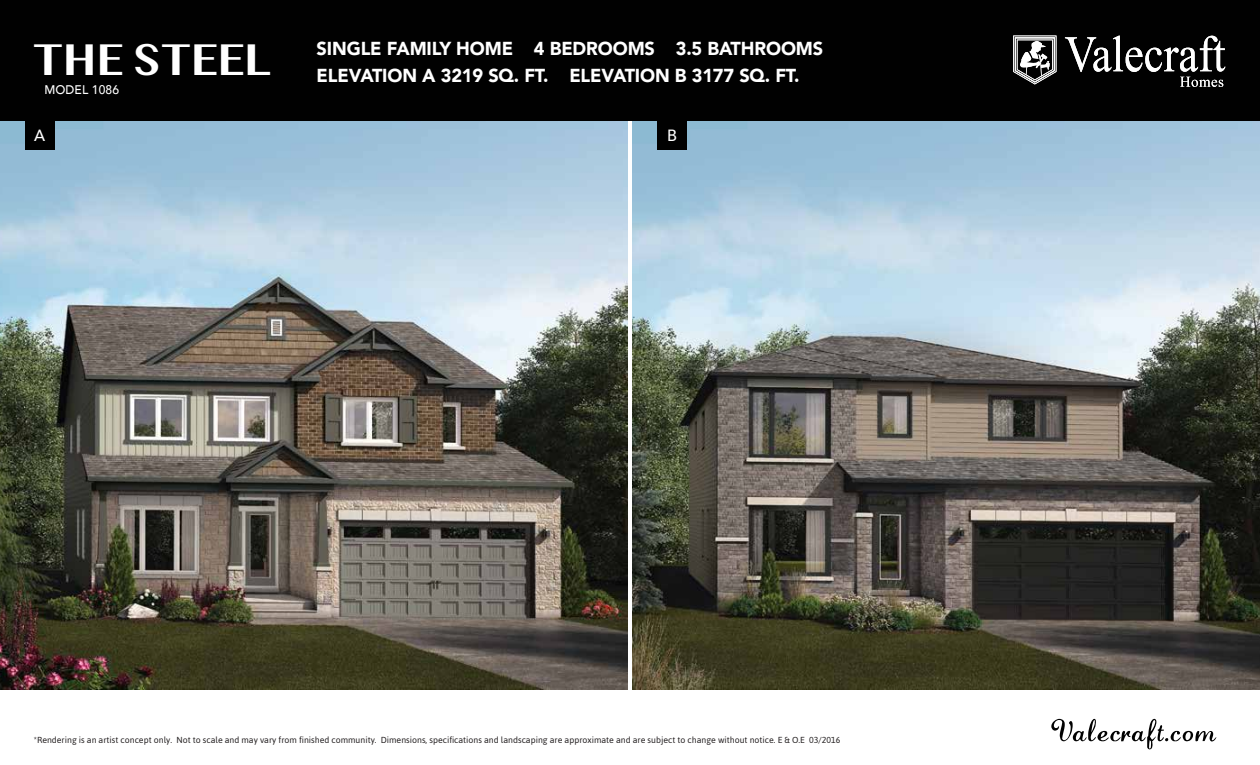
<style>
.page{position:relative;width:1260px;height:765px;background:#fff}
.page>*{position:absolute;margin:0;border:0;box-sizing:border-box;transform-origin:0 0}
.t1{font:700 46.25px "Myanmar MN";color:#fff;scale:.96 1}
.t2{font:900 18.75px/26.2px "Avenir";letter-spacing:-.005em;color:#fff;scale:.96 1}
.t3{font:500 16.25px "Avenir";color:#fff;scale:.96 1}
.t4{font:500 12.5px "Avenir";letter-spacing:.01em;color:#fff;scale:.96 1}
.t5{font:8.75px "Asap";color:#231f20}
</style>
<div class="page">
<img style="left:0;top:121px;width:628px;height:569px">
<img style="left:632px;top:121px;width:628px;height:569px">
<div style="left:0;top:0;width:1260px;height:121px;background:#010101"></div>
<svg style="left:1051px;top:719px;width:165px;height:30px"></svg>
<div style="left:25px;top:116px;width:29px;height:34px;background:#010101"></div>
<div style="left:657px;top:116px;width:30px;height:34px;background:#010101"></div>
<svg style="left:1013px;top:36px;width:43px;height:48px"></svg>
<svg style="left:1065px;top:36px;width:160px;height:51px"></svg>
<h1 class="t1" style="left:33px;top:32px;width:250px">THE STEEL</h1>
<h3 class="t4" style="left:44px;top:79px;width:79px">MODEL 1086</h3>
<h2 class="t2" style="left:317px;top:35px;width:529px">SINGLE FAMILY HOME 4 BEDROOMS 3.5 BATHROOMS<br>ELEVATION A 3219 SQ. FT. ELEVATION B 3177 SQ. FT.</h2>
<h3 class="t3" style="left:34px;top:121px;width:13px">A</h3>
<h3 class="t3" style="left:667px;top:121px;width:12px">B</h3>
<p class="t5" style="left:34px;top:734px;width:808px">*Rendering is an artist concept only. Not to scale and may vary from finished community. Dimensions, specifications and landscaping are approximate and are subject to change without notice. E &amp; O.E 03/2016</p>
</div>
